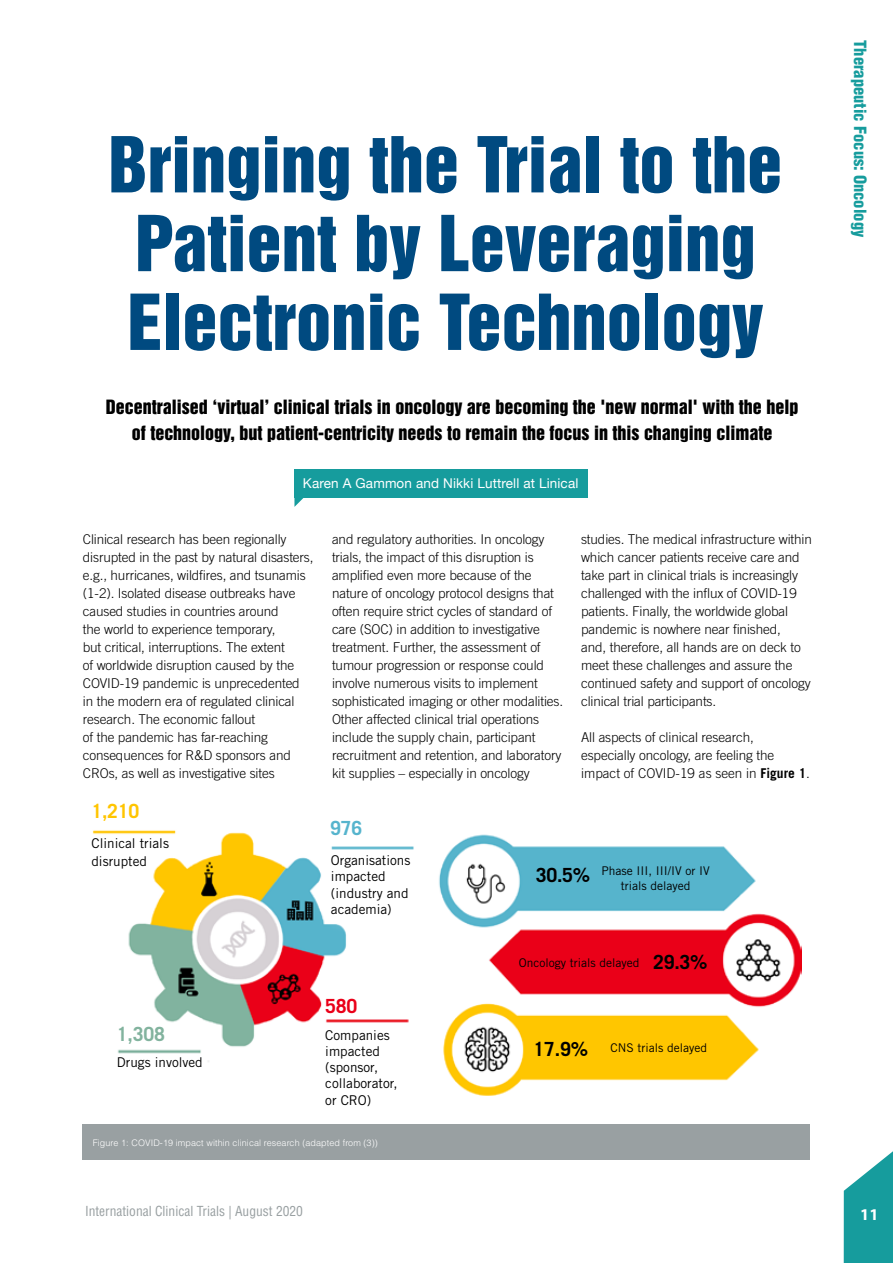
<style>
.page{position:relative;width:893px;height:1263px;background:#fff}
.page>*{position:absolute;margin:0;border:0;box-sizing:border-box;transform-origin:0 0}
.t1{font:70.5px/78.8px "Helvetica Inserat LT Std";color:#004a80}
.t2{font:700 19.5px "Trade Gothic LT Std";color:#000}
.t3{font:700 19.5px "Trade Gothic LT Std";color:#ffc500}
.t4{font:700 19.5px "Trade Gothic LT Std";color:#82b39e}
.t5{font:700 19.5px "Trade Gothic LT Std";color:#56b4cd}
.t6{font:700 19.5px "Trade Gothic LT Std";color:#ea0019}
.t7{font:18px/25.5px "Helvetica Inserat LT Std";color:#000;text-align:center}
.t8{font:900 condensed 16.5px "Helvetica";color:#169c9d}
.t9{font:700 16.5px "Myriad Pro";color:#fff}
.t10{font:300 13.5px/18px "Trade Gothic LT Std";letter-spacing:-.01em;color:#000}
.t11{font:13.5px/16.2px "Trade Gothic LT Std";color:#000}
.t12{font:condensed 13.5px "Helvetica";color:#99a0a2}
.t13{font:13.5px "Helvetica Neue";letter-spacing:.01em;color:#fff}
.t14{font:12px/14.4px "Trade Gothic LT Std";color:#000;text-align:center}
.t15{font:300 9px "Helvetica LT Std";letter-spacing:.01em;color:#fff}
.s1{font-weight:700}
</style>
<div class="page">
<div style="left:294px;top:469px;width:294px;height:28px;background:#169c9d"></div>
<svg style="left:294px;top:497px;width:11px;height:10px"></svg>
<img style="left:92px;top:830px;width:709px;height:266px">
<div style="left:83px;top:1124px;width:727px;height:36px;background:#99a0a2"></div>
<svg style="left:844px;top:1151px;width:49px;height:112px"></svg>
<h1 class="t1" style="left:109px;top:127px;width:675px">Bringing the Trial to the<br>Patient by Leveraging<br>Electronic Technology</h1>
<h3 class="t7" style="left:106px;top:395px;width:694px">Decentralised ‘virtual’ clinical trials in oncology are becoming the 'new normal' with the help of technology, but patient-centricity needs to remain the focus in this changing climate</h3>
<p class="t13" style="left:303px;top:472px;width:277px">Karen A Gammon and Nikki Luttrell at Linical</p>
<p class="t10" style="left:83px;top:530px;width:232px">Clinical research has been regionally disrupted in the past by natural disasters, e.g., hurricanes, wildfires, and tsunamis (1-2). Isolated disease outbreaks have caused studies in countries around<br>the world to experience temporary,<br>but critical, interruptions. The extent<br>of worldwide disruption caused by the COVID-19 pandemic is unprecedented<br>in the modern era of regulated clinical research. The economic fallout<br>of the pandemic has far-reaching consequences for R&amp;D sponsors and CROs, as well as investigative sites</p>
<p class="t10" style="left:332px;top:530px;width:233px">and regulatory authorities. In oncology trials, the impact of this disruption is amplified even more because of the nature of oncology protocol designs that often require strict cycles of standard of care (SOC) in addition to investigative treatment. Further, the assessment of tumour progression or response could involve numerous visits to implement sophisticated imaging or other modalities.<br>Other affected clinical trial operations include the supply chain, participant recruitment and retention, and laboratory kit supplies – especially in oncology</p>
<p class="t10" style="left:581px;top:530px;width:232px">studies. The medical infrastructure within which cancer patients receive care and take part in clinical trials is increasingly challenged with the influx of COVID-19 patients. Finally, the worldwide global pandemic is nowhere near finished,<br>and, therefore, all hands are on deck to meet these challenges and assure the continued safety and support of oncology clinical trial participants.</p>
<p class="t10" style="left:581px;top:728px;width:230px">All aspects of clinical research, especially oncology, are feeling the impact of COVID-19 as seen in <span class="s1">Figure 1</span>.</p>
<h2 class="t3" style="left:91px;top:799px;width:50px">1,210</h2>
<p class="t11" style="left:91px;top:834px;width:79px;line-height:18px">Clinical trials disrupted</p>
<h2 class="t4" style="left:117px;top:1022px;width:50px">1,308</h2>
<p class="t11" style="left:117px;top:1054px;width:87px">Drugs involved</p>
<h2 class="t5" style="left:330px;top:816px;width:34px">976</h2>
<p class="t11" style="left:331px;top:852px;width:81px">Organisations impacted (industry and academia)</p>
<h2 class="t6" style="left:325px;top:994px;width:34px">580</h2>
<p class="t11" style="left:325px;top:1026px;width:74px">Companies impacted (sponsor, collaborator, or CRO)</p>
<p class="t15" style="left:93px;top:1137px;width:287px">Figure 1: COVID-19 impact within clinical research (adapted from (3))</p>
<h2 class="t2" style="left:536px;top:863px;width:56px">30.5%</h2>
<p class="t14" style="left:601px;top:863px;width:110px">Phase III, III/IV or IV trials delayed</p>
<p class="t14" style="left:519px;top:955px;width:122px">Oncology trials delayed</p>
<h2 class="t2" style="left:653px;top:950px;width:56px">29.3%</h2>
<h2 class="t2" style="left:534px;top:1036px;width:56px">17.9%</h2>
<p class="t14" style="left:610px;top:1040px;width:98px">CNS trials delayed</p>
<p class="t8" style="left:871px;top:40px;width:199px;rotate:90deg">Therapeutic Focus: Oncology</p>
<p class="t12" style="left:85px;top:1202px;width:219px">International Clinical Trials | August 2020</p>
<p class="t9" style="left:860px;top:1204px;width:20px">11</p>
</div>
